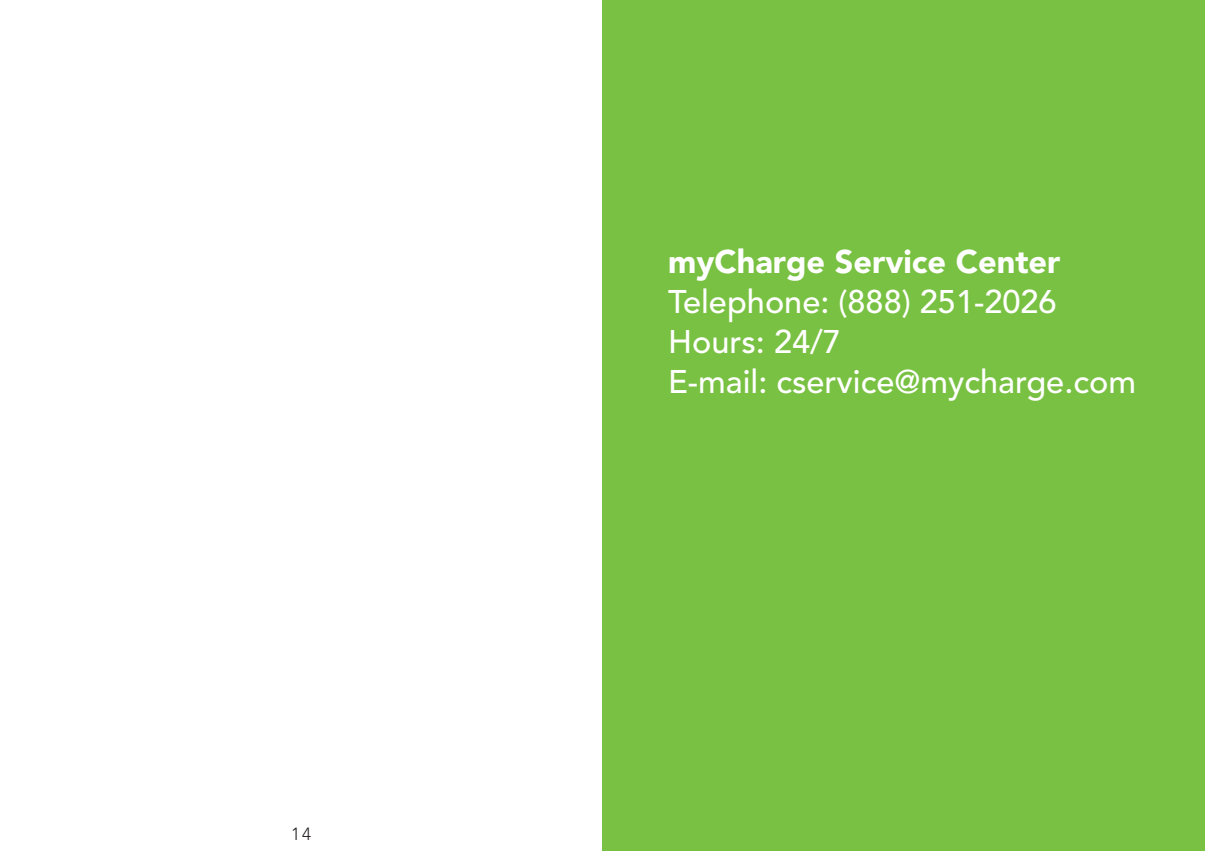
<style>
.page{position:relative;width:1205px;height:851px;background:#fff}
.page>*{position:absolute;margin:0;border:0;box-sizing:border-box;transform-origin:0 0}
.t1{font:500 32.5px/40px "Avenir";color:#fff}
.t2{font:900 32.5px "Avenir";color:#fff}
.t3{font:300 17.5px "Avenir";color:#231f20}
</style>
<div class="page">
<div style="left:602px;top:0;width:603px;height:850px;background:#79c142"></div>
<p class="t3" style="left:291px;top:823px;width:21px">14</p>
<p class="t2" style="left:668px;top:242px;width:394px">myCharge Service Center</p>
<p class="t1" style="left:668px;top:282px;width:469px">Telephone: (888) 251-2026<br>Hours: 24/7<br>E-mail: cservice@mycharge.com</p>
</div>
